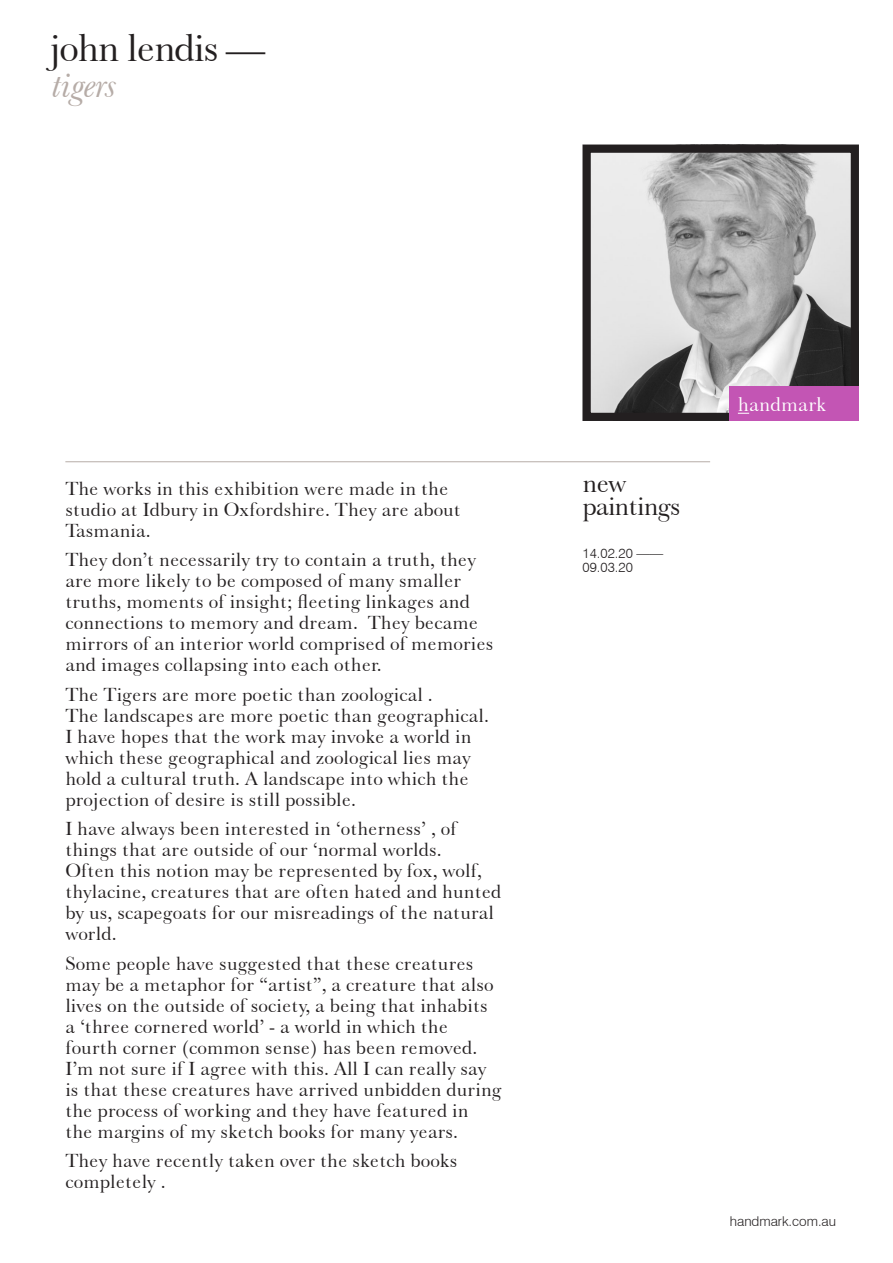
<style>
.page{position:relative;width:893px;height:1263px;background:#fff}
.page>*{position:absolute;margin:0;border:0;box-sizing:border-box;transform-origin:0 0}
.ARTIST_NAME{font:39.6px "Baskerville No 2 BT";letter-spacing:-.04em;color:#231f20}
.EXHIBITION_TITLE{font:italic 36.6px "Baskerville No 2 BT";letter-spacing:-.04em;color:#b6aca7}
.CATEGORY{font:26.85px/22.5px "Baskerville No 2 BT";letter-spacing:-.04em;color:#231f20}
.t1{font:20.25px "Baskerville No 2 BT";color:#fff}
.t2{font:19.5px/21px "Baskerville No 2 BT";color:#231f20}
.DATES{font:300 13.5px/13.5px "Swiss 721 BT";color:#231f20}
</style>
<div class="page">
<img style="left:592px;top:154px;width:258px;height:258px">
<div style="left:583px;top:145px;width:276px;height:276px;border:8px solid #231f20"></div>
<hr style="left:65px;top:461px;width:645px;height:1px;background:#b6aca7">
<div style="left:730px;top:387px;width:129px;height:34px;background:#c355b4"></div>
<p class="ARTIST_NAME" style="left:50px;top:23px;width:217px">john lendis —</p>
<p class="EXHIBITION_TITLE" style="left:53px;top:62px;width:67px">tigers</p>
<p class="t2" style="left:65px;top:477px;width:397px">The works in this exhibition were made in the studio at Idbury in Oxfordshire. They are about<br>Tasmania.</p>
<p class="t2" style="left:65px;top:549px;width:430px">They don’t necessarily try to contain a truth, they are more likely to be composed of many smaller truths, moments of insight; fleeting linkages and connections to memory and dream. They became mirrors of an interior world comprised of memories and images collapsing into each other.</p>
<p class="t2" style="left:65px;top:683px;width:425px">The Tigers are more poetic than zoological .<br>The landscapes are more poetic than geographical.<br>I have hopes that the work may invoke a world in which these geographical and zoological lies may hold a cultural truth. A landscape into which the projection of desire is still possible.</p>
<p class="t2" style="left:65px;top:818px;width:438px">I have always been interested in ‘otherness’ , of things that are outside of our ‘normal worlds.<br>Often this notion may be represented by fox, wolf, thylacine, creatures that are often hated and hunted by us, scapegoats for our misreadings of the natural world.</p>
<p class="t2" style="left:65px;top:952px;width:438px">Some people have suggested that these creatures may be a metaphor for “artist”, a creature that also lives on the outside of society, a being that inhabits a ‘three cornered world’ - a world in which the fourth corner (common sense) has been removed.<br>I’m not sure if I agree with this. All I can really say is that these creatures have arrived unbidden during the process of working and they have featured in<br>the margins of my sketch books for many years.</p>
<p class="t2" style="left:65px;top:1150px;width:394px">They have recently taken over the sketch books completely .</p>
<p class="CATEGORY" style="left:583px;top:471px;width:100px">new paintings</p>
<p class="DATES" style="left:583px;top:547px;width:82px">14.02.20 ——<br>09.03.20</p>
<p class="t1" style="left:738px;top:391px;width:90px">handmark</p>
<p class="DATES" style="left:730px;top:1215px;width:108px">handmark.com.au</p>
</div>
